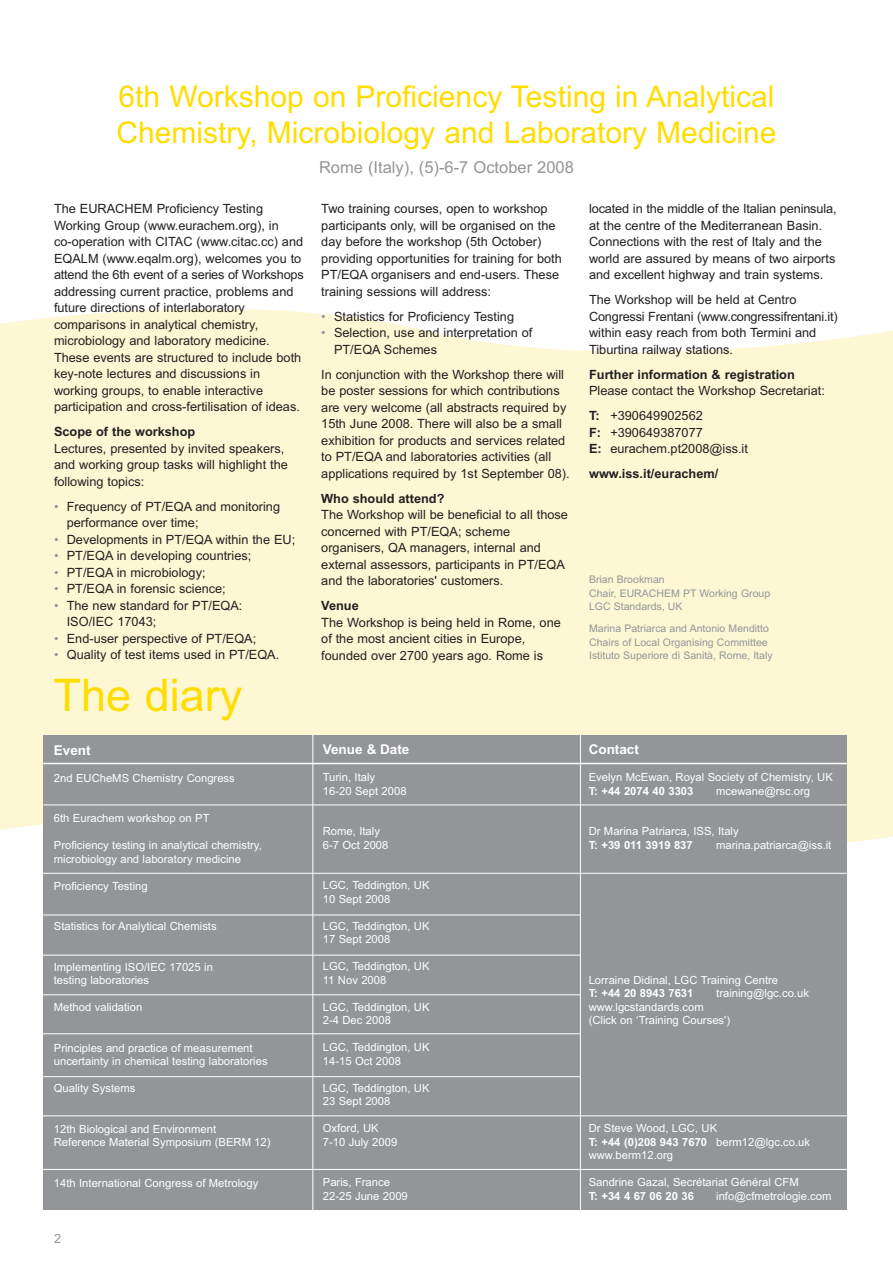
<style>
.page{position:relative;width:893px;height:1263px;background:#fff}
.page>*{position:absolute;margin:0;border:0;box-sizing:border-box;transform-origin:0 0}
.t1{font:45px "Arial";color:#ffdd01}
.t2{font:30px/36px "Arial";color:#ffdd01}
.t3{font:16.5px "Arial";color:#939598}
.t4{font:700 13.5px "Arial";color:#fff}
.t5{font:12.75px/16.5px "Arial";color:#231f20}
.t6{font:700 12.75px "Arial";color:#231f20}
.t7{font:12.75px "Arial";color:#939598}
.t8{font:11.25px/13.5px "Arial";color:#fff}
.t9{font:700 11.25px "Arial";color:#fff}
.t10{font:10.5px/13.5px "Arial";color:#939598}
.s1{font-weight:700}
.s2{color:#939598}
</style>
<div class="page">
<div style="left:0;top:309px;width:893px;height:534px;background:#fef7d4"></div>
<div style="left:43px;top:735px;width:804px;height:474px;background:#939598"></div>
<hr style="left:43px;top:955px;width:537px;height:1px;background:#fff">
<hr style="left:41px;top:1033px;width:539px;height:1px;background:#fff">
<hr style="left:43px;top:1076px;width:537px;height:1px;background:#fff">
<hr style="left:42px;top:1169px;width:806px;height:1px;background:#fff">
<hr style="left:40px;top:915px;width:540px;height:1px;background:#fff">
<hr style="left:43px;top:873px;width:805px;height:1px;background:#fff">
<hr style="left:44px;top:804px;width:803px;height:1px;background:#fff">
<hr style="left:43px;top:994px;width:537px;height:1px;background:#fff">
<hr style="left:43px;top:763px;width:804px;height:1px;background:#fff">
<hr style="left:580px;top:735px;width:1px;height:477px;background:#fff">
<hr style="left:312px;top:735px;width:1px;height:476px;background:#fff">
<hr style="left:42px;top:1115px;width:808px;height:1px;background:#fff">
<h2 class="t2" style="left:117px;top:79px;width:661px">6th Workshop on Proficiency Testing in Analytical<br>Chemistry, Microbiology and Laboratory Medicine</h2>
<p class="t3" style="left:319px;top:158px;width:256px">Rome (Italy), (5)-6-7 October 2008</p>
<p class="t5" style="left:589px;top:201px;width:249px">located in the middle of the Italian peninsula, at the centre of the Mediterranean Basin.<br>Connections with the rest of Italy and the world are assured by means of two airports and excellent highway and train systems.</p>
<p class="t5" style="left:589px;top:292px;width:250px">The Workshop will be held at Centro Congressi Frentani (www.congressifrentani.it) within easy reach from both Termini and Tiburtina railway stations.</p>
<p class="t6" style="left:589px;top:367px;width:207px">Further information &amp; registration</p>
<p class="t5" style="left:589px;top:378px;width:237px;line-height:25px">Please contact the Workshop Secretariat:<br><span class="s1">T:</span> +390649902562</p>
<p class="t5" style="left:589px;top:424px;width:160px"><span class="s1">F:</span> +390649387077<br><span class="s1">E:</span> eurachem.pt2008@iss.it</p>
<p class="t6" style="left:589px;top:467px;width:131px">www.iss.it/eurachem/</p>
<p class="t5" style="left:54px;top:201px;width:251px">The EURACHEM Proficiency Testing Working Group (www.eurachem.org), in co-operation with CITAC (www.citac.cc) and EQALM (www.eqalm.org), welcomes you to attend the 6th event of a series of Workshops addressing current practice, problems and future directions of interlaboratory comparisons in analytical chemistry, microbiology and laboratory medicine.<br>These events are structured to include both key-note lectures and discussions in working groups, to enable interactive participation and cross-fertilisation of ideas.</p>
<p class="t6" style="left:54px;top:425px;width:143px">Scope of the workshop</p>
<p class="t5" style="left:54px;top:440px;width:235px">Lectures, presented by invited speakers, and working group tasks will highlight the following topics:</p>
<p class="t5" style="left:67px;top:498px;width:215px;text-indent:-13px"><span class="s2">•</span> Frequency of PT/EQA and monitoring performance over time;</p>
<p class="t5" style="left:54px;top:531px;width:243px"><span class="s2">•</span> Developments in PT/EQA within the EU;</p>
<p class="t5" style="left:54px;top:548px;width:199px"><span class="s2">•</span> PT/EQA in developing countries;</p>
<p class="t5" style="left:54px;top:564px;width:153px"><span class="s2">•</span> PT/EQA in microbiology;</p>
<p class="t5" style="left:54px;top:581px;width:173px"><span class="s2">•</span> PT/EQA in forensic science;</p>
<p class="t5" style="left:67px;top:597px;width:177px;text-indent:-13px"><span class="s2">•</span> The new standard for PT/EQA:<br>ISO/IEC 17043;</p>
<p class="t5" style="left:54px;top:630px;width:204px"><span class="s2">•</span> End-user perspective of PT/EQA;</p>
<p class="t5" style="left:54px;top:647px;width:227px"><span class="s2">•</span> Quality of test items used in PT/EQA.</p>
<p class="t5" style="left:321px;top:201px;width:242px">Two training courses, open to workshop participants only, will be organised on the day before the workshop (5th October) providing opportunities for training for both PT/EQA organisers and end-users. These training sessions will address:</p>
<p class="t5" style="left:321px;top:308px;width:194px"><span class="s2">•</span> Statistics for Proficiency Testing</p>
<p class="t5" style="left:334px;top:325px;width:200px;text-indent:-13px"><span class="s2">•</span> Selection, use and interpretation of<br>PT/EQA Schemes</p>
<p class="t5" style="left:321px;top:366px;width:250px">In conjunction with the Workshop there will be poster sessions for which contributions are very welcome (all abstracts required by 15th June 2008. There will also be a small exhibition for products and services related to PT/EQA and laboratories activities (all applications required by 1st September 08).</p>
<p class="t6" style="left:321px;top:491px;width:125px">Who should attend?</p>
<p class="t5" style="left:321px;top:507px;width:248px">The Workshop will be beneficial to all those concerned with PT/EQA; scheme organisers, QA managers, internal and external assessors, participants in PT/EQA and the laboratories' customers.</p>
<p class="t6" style="left:321px;top:599px;width:39px">Venue</p>
<p class="t5" style="left:321px;top:614px;width:241px">The Workshop is being held in Rome, one of the most ancient cities in Europe, founded over 2700 years ago. Rome is</p>
<p class="t10" style="left:589px;top:573px;width:183px">Brian Brookman<br>Chair, EURACHEM PT Working Group<br>LGC Standards, UK</p>
<p class="t10" style="left:589px;top:622px;width:185px">Marina Patriarca and Antonio Menditto<br>Chairs of Local Organising Committee<br>Istituto Superiore di Sanità, Rome, Italy</p>
<h1 class="t1" style="left:54px;top:669px;width:190px">The diary</h1>
<p class="t4" style="left:54px;top:742px;width:38px">Event</p>
<p class="t8" style="left:54px;top:771px;width:183px">2nd EUCheMS Chemistry Congress</p>
<p class="t8" style="left:54px;top:811px;width:157px">6th Eurachem workshop on PT</p>
<p class="t8" style="left:54px;top:838px;width:209px">Proficiency testing in analytical chemistry, microbiology and laboratory medicine</p>
<p class="t8" style="left:54px;top:879px;width:95px">Proficiency Testing</p>
<p class="t8" style="left:54px;top:919px;width:164px">Statistics for Analytical Chemists</p>
<p class="t8" style="left:54px;top:960px;width:161px">Implementing ISO/IEC 17025 in testing laboratories</p>
<p class="t8" style="left:54px;top:1000px;width:90px">Method validation</p>
<p class="t8" style="left:54px;top:1041px;width:215px">Principles and practice of measurement uncertainty in chemical testing laboratories</p>
<p class="t8" style="left:54px;top:1081px;width:83px">Quality Systems</p>
<p class="t8" style="left:54px;top:1122px;width:218px">12th Biological and Environment<br>Reference Material Symposium (BERM 12)</p>
<p class="t8" style="left:54px;top:1176px;width:206px">14th International Congress of Metrology</p>
<p class="t7" style="left:54px;top:1230px;width:9px">2</p>
<p class="t4" style="left:323px;top:742px;width:88px">Venue &amp; Date</p>
<p class="t8" style="left:323px;top:771px;width:85px">Turin, Italy<br>16-20 Sept 2008</p>
<p class="t8" style="left:323px;top:825px;width:67px">Rome, Italy<br>6-7 Oct 2008</p>
<p class="t8" style="left:323px;top:879px;width:108px">LGC, Teddington, UK<br>10 Sept 2008</p>
<p class="t8" style="left:323px;top:919px;width:108px">LGC, Teddington, UK<br>17 Sept 2008</p>
<p class="t8" style="left:323px;top:960px;width:108px">LGC, Teddington, UK<br>11 Nov 2008</p>
<p class="t8" style="left:323px;top:1000px;width:108px">LGC, Teddington, UK<br>2-4 Dec 2008</p>
<p class="t8" style="left:323px;top:1041px;width:108px">LGC, Teddington, UK<br>14-15 Oct 2008</p>
<p class="t8" style="left:323px;top:1081px;width:108px">LGC, Teddington, UK<br>23 Sept 2008</p>
<p class="t8" style="left:323px;top:1122px;width:76px">Oxford, UK<br>7-10 July 2009</p>
<p class="t8" style="left:323px;top:1176px;width:87px">Paris, France<br>22-25 June 2009</p>
<p class="t4" style="left:589px;top:742px;width:52px">Contact</p>
<p class="t8" style="left:589px;top:771px;width:246px">Evelyn McEwan, Royal Society of Chemistry, UK</p>
<p class="t9" style="left:589px;top:784px;width:106px">T: +44 2074 40 3303</p>
<p class="t8" style="left:716px;top:784px;width:95px">mcewane@rsc.org</p>
<p class="t8" style="left:589px;top:825px;width:152px">Dr Marina Patriarca, ISS, Italy</p>
<p class="t9" style="left:589px;top:838px;width:106px">T: +39 011 3919 837</p>
<p class="t8" style="left:716px;top:838px;width:117px">marina.patriarca@iss.it</p>
<p class="t8" style="left:589px;top:973px;width:191px">Lorraine Didinal, LGC Training Centre</p>
<p class="t9" style="left:589px;top:987px;width:106px">T: +44 20 8943 7631</p>
<p class="t8" style="left:716px;top:987px;width:94px">training@lgc.co.uk</p>
<p class="t8" style="left:589px;top:1000px;width:143px">www.lgcstandards.com (Click on ‘Training Courses')</p>
<p class="t8" style="left:589px;top:1122px;width:223px">Dr Steve Wood, LGC, UK<br><span class="s1">T: +44 (0)208 943 7670</span> berm12@lgc.co.uk www.berm12.org</p>
<p class="t8" style="left:589px;top:1176px;width:212px">Sandrine Gazal, Secrétariat Général CFM</p>
<p class="t9" style="left:589px;top:1189px;width:107px">T: +34 4 67 06 20 36</p>
<p class="t8" style="left:716px;top:1189px;width:117px">info@cfmetrologie.com</p>
</div>
